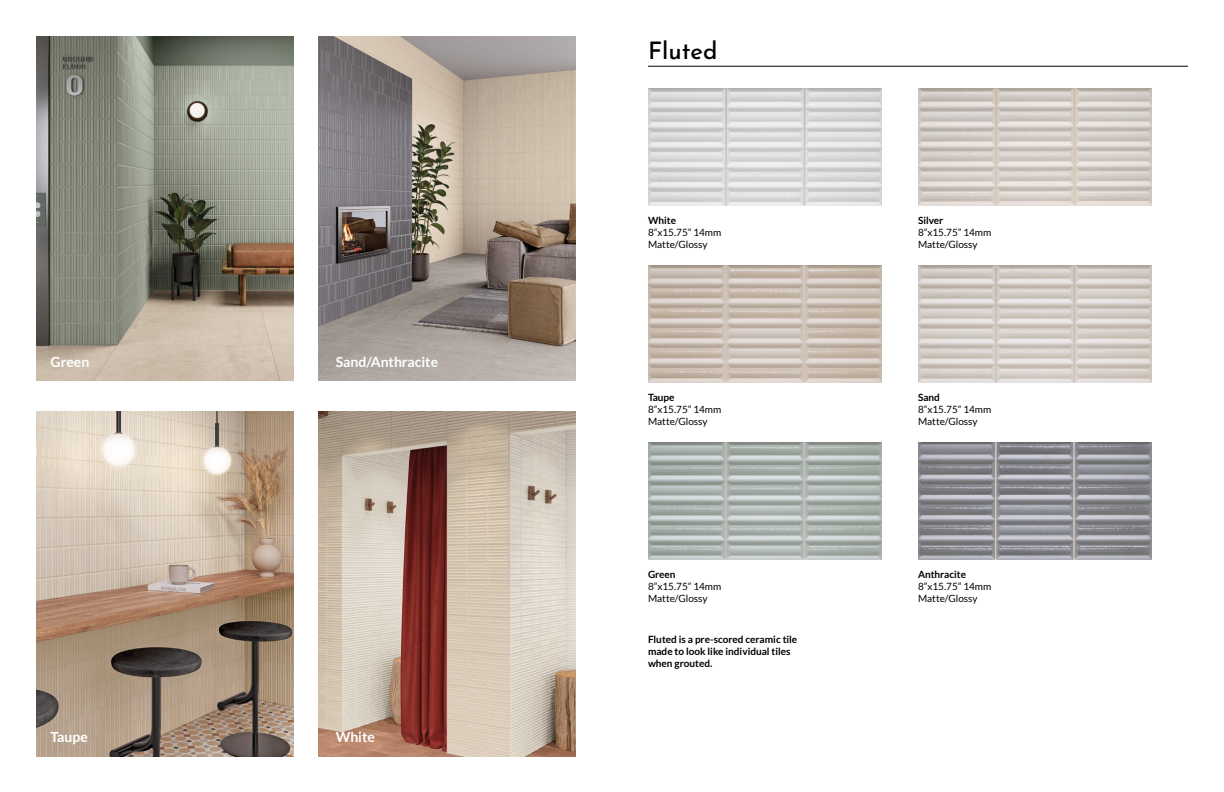
<style>
.page{position:relative;width:1224px;height:792px;background:#fff}
.page>*{position:absolute;margin:0;border:0;box-sizing:border-box;transform-origin:0 0}
.t1{font:500 24px "Josefin Sans";color:#000}
.t2{font:700 14px "Lato";color:#fff}
.t3{font:10px/12px "Lato";color:#000}
.t4{font:700 10px/12px "Lato";color:#000}
</style>
<div class="page">
<img style="left:648px;top:88px;width:233px;height:118px">
<img style="left:648px;top:265px;width:233px;height:117px">
<img style="left:648px;top:442px;width:233px;height:117px">
<img style="left:918px;top:88px;width:233px;height:118px">
<img style="left:918px;top:266px;width:233px;height:116px">
<img style="left:918px;top:442px;width:233px;height:117px">
<hr style="left:648px;top:66px;width:540px;height:1px;background:#000">
<img style="left:36px;top:36px;width:257px;height:345px">
<img style="left:36px;top:412px;width:257px;height:344px">
<img style="left:319px;top:36px;width:257px;height:345px">
<img style="left:319px;top:412px;width:257px;height:344px">
<h2 class="t2" style="left:51px;top:354px;width:40px">Green</h2>
<h2 class="t2" style="left:336px;top:354px;width:104px">Sand/Anthracite</h2>
<h2 class="t2" style="left:51px;top:729px;width:39px">Taupe</h2>
<h2 class="t2" style="left:336px;top:729px;width:41px">White</h2>
<h1 class="t1" style="left:648px;top:30px;width:71px">Fluted</h1>
<p class="t4" style="left:648px;top:214px;width:30px">White</p>
<p class="t3" style="left:648px;top:226px;width:75px">8”x15.75” 14mm<br>Matte/Glossy</p>
<p class="t4" style="left:918px;top:214px;width:27px">Silver</p>
<p class="t3" style="left:918px;top:226px;width:75px">8”x15.75” 14mm<br>Matte/Glossy</p>
<p class="t4" style="left:648px;top:391px;width:28px">Taupe</p>
<p class="t3" style="left:648px;top:403px;width:75px">8”x15.75” 14mm<br>Matte/Glossy</p>
<p class="t4" style="left:918px;top:391px;width:23px">Sand</p>
<p class="t3" style="left:918px;top:403px;width:75px">8”x15.75” 14mm<br>Matte/Glossy</p>
<p class="t4" style="left:648px;top:568px;width:29px">Green</p>
<p class="t3" style="left:648px;top:580px;width:75px">8”x15.75” 14mm<br>Matte/Glossy</p>
<p class="t4" style="left:648px;top:633px;width:151px">Fluted is a pre-scored ceramic tile made to look like individual tiles when grouted.</p>
<p class="t4" style="left:918px;top:568px;width:50px">Anthracite</p>
<p class="t3" style="left:918px;top:580px;width:75px">8”x15.75” 14mm<br>Matte/Glossy</p>
</div>
